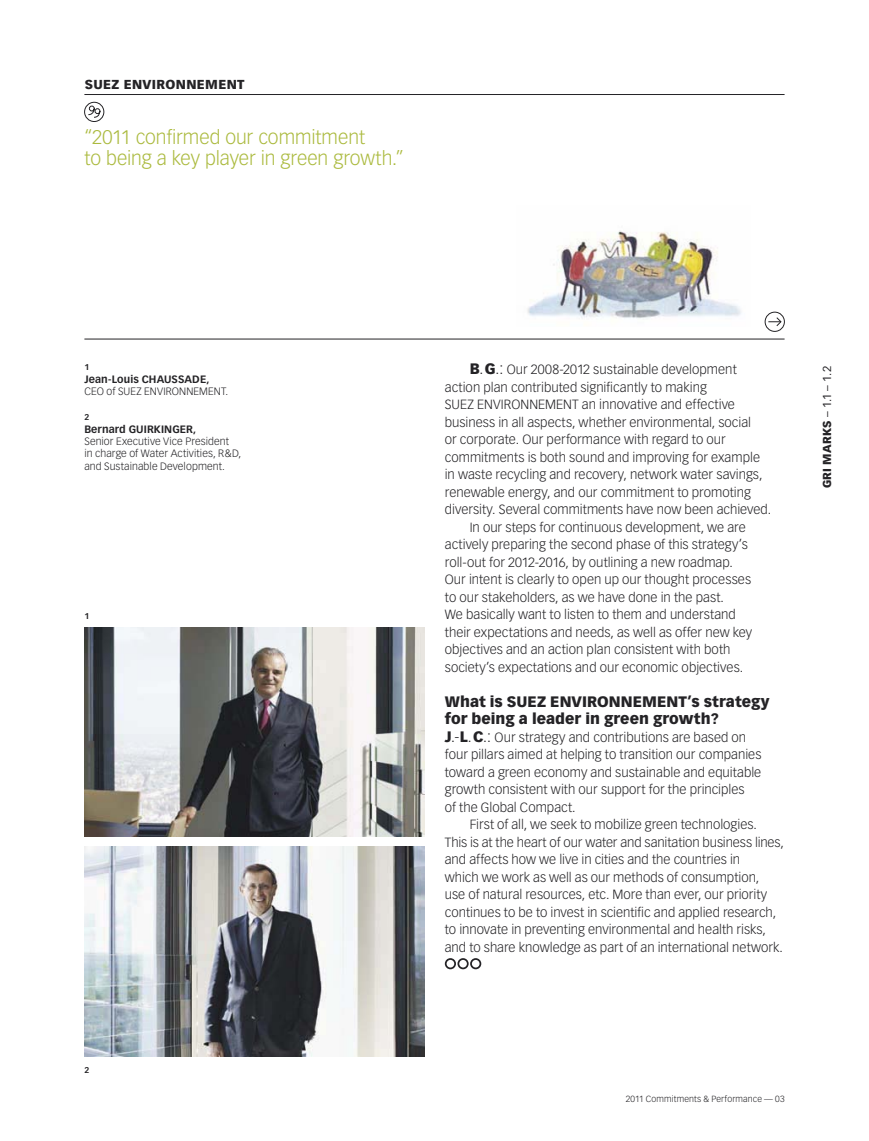
<style>
.page{position:relative;width:869px;height:1141px;background:#fff}
.page>*{position:absolute;margin:0;border:0;box-sizing:border-box;transform-origin:0 0}
.t1{font:300 19.25px/21px "Vectora LH";color:#abba3e}
.t2{font:900 14.88px/17.5px "Vectora LH";color:#242326}
.t3{font:300 13.12px "Vectora LH";color:#242326}
.t4{font:900 12.78px "Vectora LH";letter-spacing:.025em;color:#242326}
.t5{font:900 11.38px "Vectora LT";letter-spacing:.02em;color:#242326}
.t6{font:300 10.5px/12.2px "Vectora LH";letter-spacing:.01em;color:#242326}
.t7{font:300 8.75px "Vectora LH";letter-spacing:.015em;color:#242326}
.t8{font:700 8.22px "Vectora LH";color:#242326}
.s1{font-weight:700}
.s2{font-weight:900;font-size:14.88px}
.s3{font-size:14.88px}
.s4{font-weight:400}
</style>
<div class="page">
<svg style="left:444px;top:958px;width:38px;height:12px"></svg>
<div style="left:764px;top:312px;width:20px;height:20px;border:1px solid #242326;border-radius:50%"></div>
<svg style="left:776px;top:320px;width:5px;height:6px"></svg>
<img style="left:84px;top:847px;width:340px;height:210px">
<img style="left:84px;top:627px;width:340px;height:210px">
<img style="left:527px;top:231px;width:214px;height:88px">
<hr style="left:84px;top:94px;width:700px;height:1px;background:#242326">
<hr style="left:84px;top:339px;width:700px;height:1px;background:#242326">
<p class="t4" style="left:85px;top:79px;width:161px">SUEZ ENVIRONNEMENT</p>
<p class="t1" style="left:84px;top:128px;width:321px">“2011 confirmed our commitment<br>to being a key player in green growth.”</p>
<p class="t8" style="left:84px;top:364px;width:6px">1</p>
<p class="t6" style="left:84px;top:374px;width:145px"><span class="s1">Jean-Louis CHAUSSADE,<br></span>CEO of SUEZ ENVIRONNEMENT.</p>
<p class="t8" style="left:84px;top:414px;width:6px">2</p>
<p class="t6" style="left:84px;top:424px;width:158px"><span class="s1">Bernard GUIRKINGER,<br></span>Senior Executive Vice President<br>in charge of Water Activities, R&amp;D, and Sustainable Development.</p>
<p class="t8" style="left:84px;top:612px;width:6px">1</p>
<p class="t8" style="left:84px;top:1067px;width:6px">2</p>
<p class="t3" style="left:469px;top:364px;width:268px"><span class="s2">B</span><span class="s3">.</span> <span class="s2">G</span><span class="s3">.:</span> Our 2008-2012 sustainable development</p>
<p class="t3" style="left:444px;top:382px;width:263px">action plan contributed significantly to making</p>
<p class="t3" style="left:444px;top:399px;width:291px">SUEZ ENVIRONNEMENT an innovative and effective</p>
<p class="t3" style="left:444px;top:417px;width:307px">business in all aspects, whether environmental, social</p>
<p class="t3" style="left:444px;top:434px;width:282px">or corporate. Our performance with regard to our</p>
<p class="t3" style="left:444px;top:452px;width:316px">commitments is both sound and improving for example</p>
<p class="t3" style="left:444px;top:469px;width:319px">in waste recycling and recovery, network water savings,</p>
<p class="t3" style="left:444px;top:487px;width:307px">renewable energy, and our commitment to promoting</p>
<p class="t3" style="left:444px;top:504px;width:328px">diversity. Several commitments have now been achieved.</p>
<p class="t3" style="left:469px;top:522px;width:277px">In our steps for continuous development, we are</p>
<p class="t3" style="left:444px;top:539px;width:304px">actively preparing the second phase of this strategy’s</p>
<p class="t3" style="left:444px;top:557px;width:289px">roll-out for 2012-2016, by outlining a new roadmap.</p>
<p class="t3" style="left:444px;top:574px;width:307px">Our intent is clearly to open up our thought processes</p>
<p class="t3" style="left:444px;top:591px;width:280px">to our stakeholders, as we have done in the past.</p>
<p class="t3" style="left:444px;top:609px;width:292px">We basically want to listen to them and understand</p>
<p class="t3" style="left:444px;top:626px;width:309px">their expectations and needs, as well as offer new key</p>
<p class="t3" style="left:444px;top:644px;width:287px">objectives and an action plan consistent with both</p>
<p class="t3" style="left:444px;top:661px;width:300px">society’s expectations and our economic objectives.</p>
<p class="t2" style="left:444px;top:694px;width:326px">What is SUEZ ENVIRONNEMENT’s strategy for being a leader in green growth?</p>
<p class="t3" style="left:444px;top:732px;width:303px"><span class="s2">J</span><span class="s3">.-</span><span class="s2">L</span><span class="s3">.</span> <span class="s2">C</span><span class="s3">.:</span> Our strategy and contributions are based on</p>
<p class="t3" style="left:444px;top:749px;width:318px">four pillars aimed at helping to transition our companies</p>
<p class="t3" style="left:444px;top:767px;width:318px">toward a green economy and sustainable and equitable</p>
<p class="t3" style="left:444px;top:784px;width:301px">growth consistent with our support for the principles</p>
<p class="t3" style="left:444px;top:802px;width:132px">of the Global Compact.</p>
<p class="t3" style="left:469px;top:819px;width:289px">First of all, we seek to mobilize green technologies.</p>
<p class="t3" style="left:444px;top:837px;width:340px">This is at the heart of our water and sanitation business lines,</p>
<p class="t3" style="left:444px;top:854px;width:297px">and affects how we live in cities and the countries in</p>
<p class="t3" style="left:444px;top:872px;width:316px">which we work as well as our methods of consumption,</p>
<p class="t3" style="left:444px;top:889px;width:324px">use of natural resources, etc. More than ever, our priority</p>
<p class="t3" style="left:444px;top:907px;width:332px">continues to be to invest in scientific and applied research,</p>
<p class="t3" style="left:444px;top:924px;width:322px">to innovate in preventing environmental and health risks,</p>
<p class="t3" style="left:444px;top:942px;width:339px">and to share knowledge as part of an international network.</p>
<p class="t5" style="left:822px;top:488px;width:124px;rotate:-90deg">GRI MARKS <span class="s4">– 1.1 – 1.2</span></p>
<p class="t7" style="left:625px;top:1095px;width:160px">2011 Commitments &amp; Performance — 03</p>
</div>
